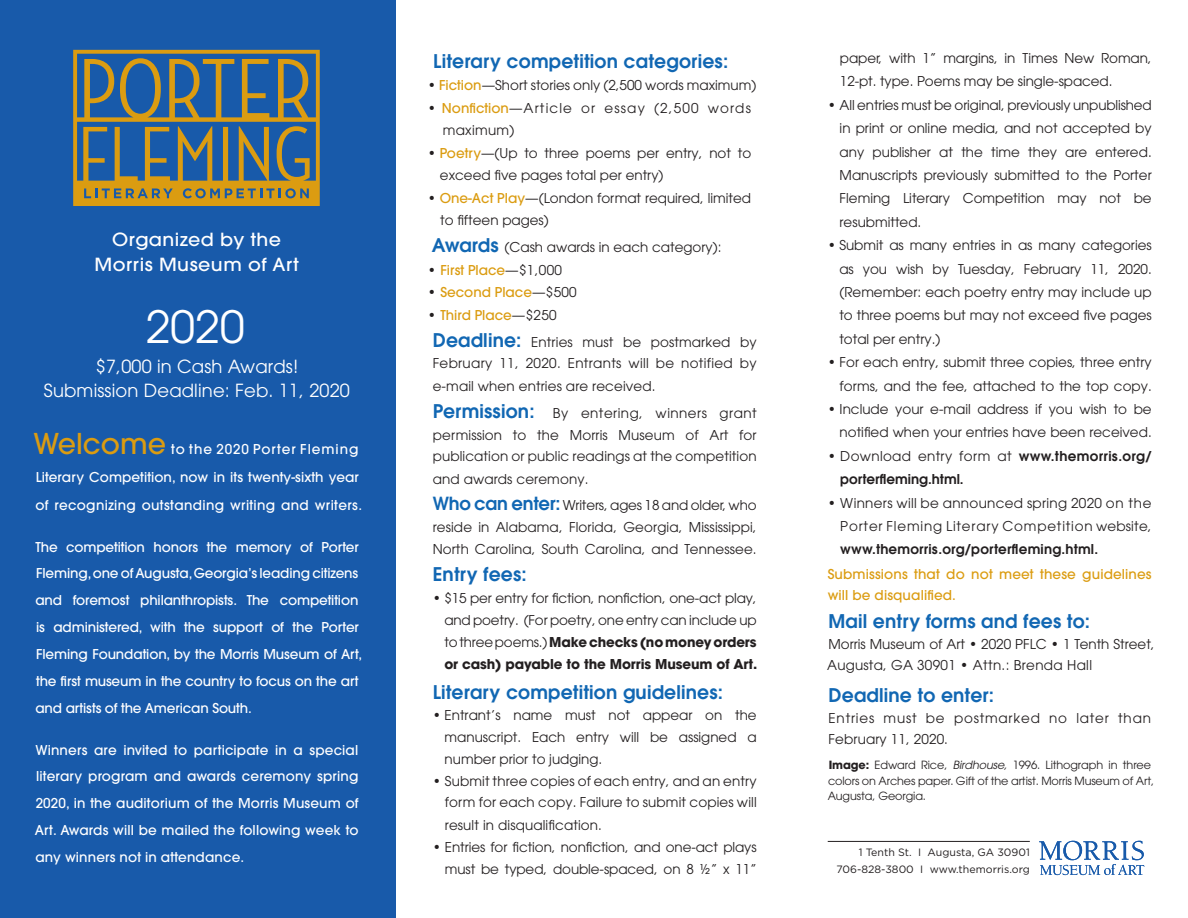
<style>
.page{position:relative;width:1188px;height:918px;background:#fff}
.page>*{position:absolute;margin:0;border:0;box-sizing:border-box;transform-origin:0 0}
.t1{font:44.25px "Avant Garde";color:#fff}
.t2{font:600 18.75px "Avant Garde";letter-spacing:.01em;color:#1167b3}
.t3{font:18px "Avant Garde";letter-spacing:.01em;color:#fff}
.t4{font:500 18px "Avant Garde";letter-spacing:.025em;color:#fff;scale:1.06 1}
.t5{font:13.5px/23.4px "Avant Garde";color:#231f20;text-align:justify}
.t6{font:500 13.5px/26.8px "Avant Garde";letter-spacing:-.01em;color:#fff}
.t7{font:500 13.5px/27.8px "Avant Garde";letter-spacing:.025em;color:#fff}
.t8{font:500 13.5px/21px "Avant Garde";letter-spacing:.01em;color:#db9c11}
.t9{font:600 13.5px/23.4px "Avant Garde";color:#231f20}
.t10{font:13.5px/21px "Avant Garde";letter-spacing:.06em;color:#231f20}
.t11{font:13.5px/22.5px "Avant Garde";letter-spacing:.085em;color:#231f20}
.t12{font:11.25px/15.8px "Avant Garde";letter-spacing:-.01em;color:#231f20}
.t13{font:10.65px "Gotham";color:#231f20}
.s1{font-size:28.5px;color:#db9c11}
.s2{font-weight:500;color:#db9c11}
.s3{font-weight:600;font-size:18.75px;color:#1167b3}
.s4{font-weight:400;color:#231f20}
.s5{font-weight:600;font-size:18px;color:#1167b3}
.s6{font-weight:700}
.s7{font-weight:400}
.s8{font-weight:600}
.s9{font-style:italic}
</style>
<div class="page">
<div style="left:0;top:0;width:396px;height:918px;background:#185aaa"></div>
<svg style="left:73px;top:50px;width:247px;height:156px"></svg>
<hr style="left:828px;top:841px;width:202px;height:1px;background:#231f20">
<svg style="left:1039px;top:841px;width:105px;height:34px"></svg>
<p class="t4" style="left:112px;top:229px;width:161px">Organized by the</p>
<p class="t4" style="left:95px;top:253px;width:194px">Morris Museum of Art</p>
<p class="t1" style="left:146px;top:300px;width:100px">2020</p>
<p class="t3" style="left:96px;top:355px;width:204px">$7,000 in Cash Awards!</p>
<p class="t3" style="left:44px;top:379px;width:307px">Submission Deadline: Feb. 11, 2020</p>
<p class="t7" style="left:33px;top:435px;width:330px"><span class="s1">Welcome</span> to the 2020 Porter Fleming<br>Literary Competition, now in its twenty-sixth year of recognizing outstanding writing and writers.</p>
<p class="t6" style="left:35px;top:533px;width:328px">The competition honors the memory of Porter Fleming, one of Augusta, Georgia’s leading citizens and foremost philanthropists. The competition is administered, with the support of the Porter Fleming Foundation, by the Morris Museum of Art, the first museum in the country to focus on the art and artists of the American South.</p>
<p class="t6" style="left:35px;top:736px;width:325px;text-align:justify">Winners are invited to participate in a special literary program and awards ceremony spring 2020, in the auditorium of the Morris Museum of Art. Awards will be mailed the following week to any winners not in attendance.</p>
<p class="t2" style="left:433px;top:48px;width:297px">Literary competition categories:</p>
<p class="t5" style="left:428px;top:73px;width:330px">• <span class="s2">Fiction</span>—Short stories only (2,500 words maximum)</p>
<p class="t11" style="left:443px;top:96px;width:310px;text-indent:-15px">• <span class="s2">Nonfiction</span>—Article or essay (2,500 words maximum)</p>
<p class="t5" style="left:440px;top:141px;width:313px;line-height:22.5px;text-indent:-12px">• <span class="s2">Poetry</span>—(Up to three poems per entry, not to exceed five pages total per entry)</p>
<p class="t5" style="left:440px;top:186px;width:312px;line-height:22.5px;text-indent:-12px">• <span class="s2">One-Act Play</span>—(London format required, limited to fifteen pages)</p>
<p class="t5" style="left:432px;top:235px;width:291px"><span class="s3">Awards</span> (Cash awards in each category):</p>
<p class="t8" style="left:428px;top:259px;width:136px"><span class="s4">•</span> First Place<span class="s4">—$1,000</span></p>
<p class="t8" style="left:428px;top:282px;width:151px"><span class="s4">•</span> Second Place<span class="s4">—$500</span></p>
<p class="t8" style="left:428px;top:304px;width:130px"><span class="s4">•</span> Third Place<span class="s4">—$250</span></p>
<p class="t5" style="left:433px;top:331px;width:326px;line-height:22.2px"><span class="s3">Deadline:</span> Entries must be postmarked by February 11, 2020. Entrants will be notified by e-mail when entries are received.</p>
<p class="t5" style="left:433px;top:402px;width:326px;line-height:22px"><span class="s3">Permission:</span> By entering, winners grant permission to the Morris Museum of Art for publication or public readings at the competition and awards ceremony.</p>
<p class="t5" style="left:433px;top:494px;width:326px;line-height:22.2px"><span class="s5">Who can enter:</span> Writers, ages 18 and older, who reside in Alabama, Florida, Georgia, Mississippi, North Carolina, South Carolina, and Tennessee.</p>
<p class="t2" style="left:433px;top:562px;width:96px">Entry fees:</p>
<p class="t5" style="left:444px;top:587px;width:314px;line-height:22px;text-indent:-12px">• $15 per entry for fiction, nonfiction, one-act play, and poetry. (For poetry, one entry can include up to three poems.) <span class="s6">Make checks (no money orders or cash) payable to the Morris Museum of Art.</span></p>
<p class="t2" style="left:433px;top:680px;width:292px">Literary competition guidelines:</p>
<p class="t5" style="left:445px;top:705px;width:314px;line-height:21.8px;text-indent:-12px">• Entrant’s name must not appear on the manuscript. Each entry will be assigned a number prior to judging.</p>
<p class="t5" style="left:445px;top:770px;width:313px;line-height:22.2px;text-indent:-12px">• Submit three copies of each entry, and an entry form for each copy. Failure to submit copies will result in disqualification.</p>
<p class="t5" style="left:433px;top:836px;width:326px;line-height:21.9px;text-align:right">• Entries for fiction, nonfiction, and one-act plays must be typed, double-spaced, on 8 ½” x 11”</p>
<p class="t5" style="left:840px;top:46px;width:313px">paper, with 1” margins, in Times New Roman,<br>12-pt. type. Poems may be single-spaced.</p>
<p class="t5" style="left:840px;top:93px;width:314px;text-indent:-12px">• All entries must be original, previously unpublished in print or online media, and not accepted by any publisher at the time they are entered.<br>Manuscripts previously submitted to the Porter Fleming Literary Competition may not be resubmitted.</p>
<p class="t5" style="left:839px;top:234px;width:314px;text-indent:-12px">• Submit as many entries in as many categories as you wish by Tuesday, February 11, 2020. (Remember: each poetry entry may include up to three poems but may not exceed five pages total per entry.)</p>
<p class="t5" style="left:828px;top:351px;width:326px;text-align:right">• For each entry, submit three copies, three entry forms, and the fee, attached to the top copy.</p>
<p class="t5" style="left:828px;top:397px;width:326px;text-align:right">• Include your e-mail address if you wish to be notified when your entries have been received.</p>
<p class="t9" style="left:840px;top:444px;width:313px;text-indent:-13px"><span class="s7">• Download entry form at</span> www.themorris.org/ porterfleming.html.</p>
<p class="t5" style="left:840px;top:491px;width:313px;text-indent:-13px">• Winners will be announced spring 2020 on the Porter Fleming Literary Competition website, <span class="s8">www.themorris.org/porterfleming.html.</span></p>
<p class="t8" style="left:828px;top:564px;width:325px">Submissions that do not meet these guidelines will be disqualified.</p>
<p class="t2" style="left:829px;top:609px;width:263px">Mail entry forms and fees to:</p>
<p class="t5" style="left:827px;top:633px;width:329px;line-height:21px">Morris Museum of Art • 2020 PFLC • 1 Tenth Street,<br>Augusta, GA 30901 • Attn.: Brenda Hall</p>
<p class="t2" style="left:829px;top:683px;width:167px">Deadline to enter:</p>
<p class="t10" style="left:829px;top:708px;width:324px">Entries must be postmarked no later than<br>February 11, 2020.</p>
<p class="t12" style="left:828px;top:757px;width:328px"><span class="s6">Image:</span> Edward Rice, <span class="s9">Birdhouse,</span> 1996. Lithograph in three colors on Arches paper. Gift of the artist. Morris Museum of Art,<br>Augusta, Georgia.</p>
<p class="t13" style="left:859px;top:846px;width:173px">1 Tenth St. I Augusta, GA 30901</p>
<p class="t13" style="left:836px;top:863px;width:195px">706-828-3800 I www.themorris.org</p>
</div>
